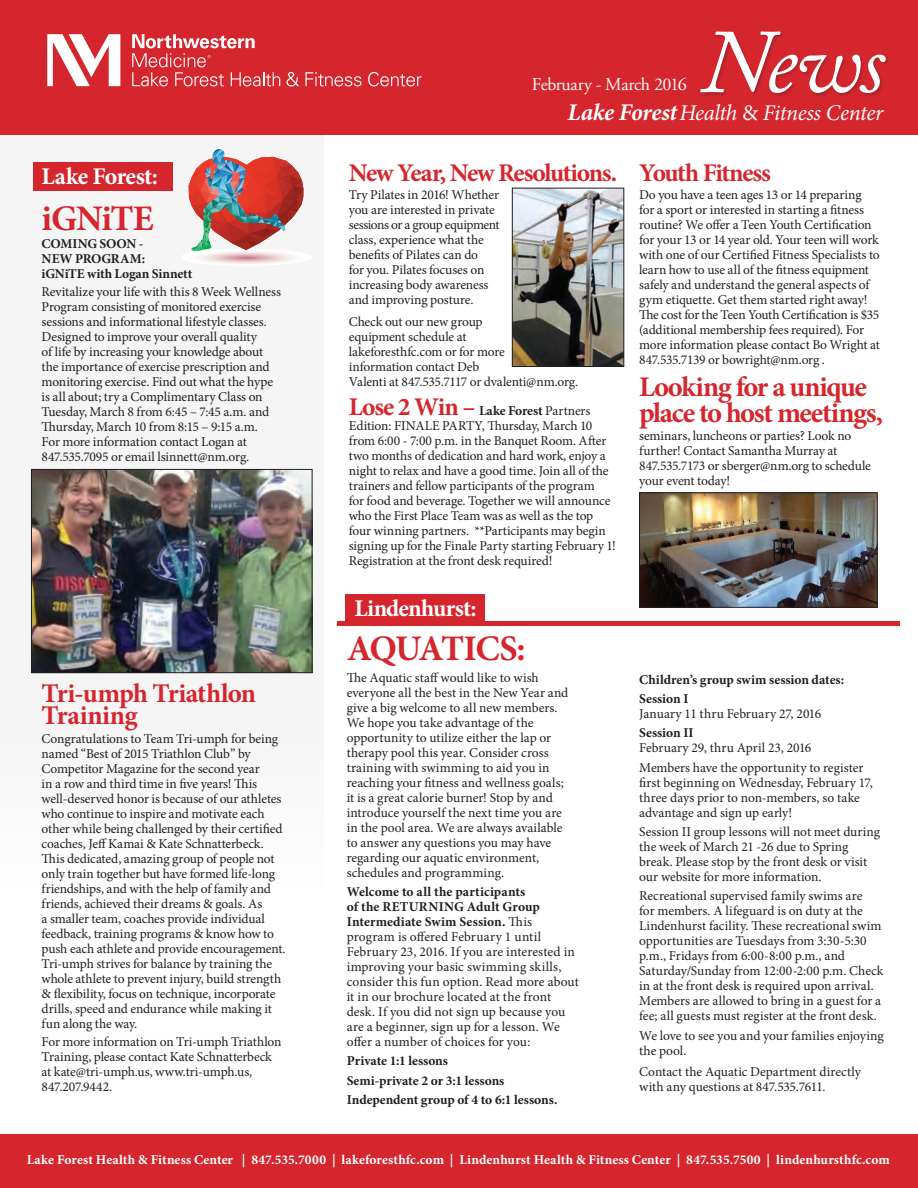
<style>
.page{position:relative;width:918px;height:1188px;background:#fff}
.page>*{position:absolute;margin:0;border:0;box-sizing:border-box;transform-origin:0 0}
.t1{font:italic 90px "Adobe Caslon Pro";color:#fff}
.t2{font:700 36px "Minion Pro";letter-spacing:-.04em;color:#d5262e}
.t3{font:700 28.5px/25.5px "Minion Pro";letter-spacing:-.045em;color:#d5262e}
.t4{font:700 27px/22.5px "Minion Pro";letter-spacing:-.02em;color:#d5262e}
.t5{font:700 25.5px "Minion Pro";letter-spacing:-.055em;color:#d5262e}
.t6{font:700 24px "Minion Pro";letter-spacing:-.03em;color:#fff}
.t7{font:italic 22.5px "Minion Pro";letter-spacing:-.02em;color:#fff}
.t8{font:18px "Adobe Garamond Pro";letter-spacing:-.02em;color:#fff}
.t9{font:13.5px/15px "Minion Pro";letter-spacing:-.01em;color:#231f20}
.t10{font:700 13.5px/19.4px "Minion Pro";letter-spacing:-.005em;color:#231f20}
.t11{font:700 13.5px "Minion Pro";letter-spacing:.005em;color:#fff}
.t12{font:13.5px "Minion Pro";letter-spacing:.01em;color:#231f20}
.s1{font-weight:700;font-size:24px}
.s2{font-style:normal}
.s3{font-weight:700;font-size:25.5px;color:#d5262e}
.s4{font-weight:700}
</style>
<div class="page">
<div style="left:0;top:0;width:918px;height:135px;background:#d5262e"></div>
<div style="left:0;top:1134px;width:918px;height:54px;background:#d5262e"></div>
<div style="left:0;top:136px;width:324px;height:998px;background:#f5f5f6"></div>
<div style="left:337px;top:621px;width:563px;height:5px;background:#d5262e"></div>
<div style="left:345px;top:594px;width:140px;height:28px;background:#d5262e"></div>
<div style="left:33px;top:162px;width:140px;height:28px;background:#d5262e"></div>
<img style="left:33px;top:471px;width:277px;height:200px">
<div style="left:31px;top:469px;width:281px;height:204px;border:1px solid #231f20"></div>
<div style="left:700px;top:31px;width:190px;height:66px;background:#231f20;opacity:.27"></div>
<svg style="left:286px;top:72px;width:13px;height:14px"></svg>
<svg style="left:305px;top:72px;width:57px;height:14px"></svg>
<svg style="left:368px;top:72px;width:54px;height:14px"></svg>
<svg style="left:47px;top:34px;width:73px;height:52px"></svg>
<svg style="left:132px;top:34px;width:148px;height:52px"></svg>
<img style="left:641px;top:494px;width:234px;height:112px">
<div style="left:639px;top:492px;width:238px;height:116px;border:1px solid #231f20"></div>
<img style="left:514px;top:190px;width:108px;height:175px">
<div style="left:512px;top:188px;width:112px;height:179px;border:1px solid #231f20"></div>
<img style="left:188px;top:149px;width:116px;height:114px">
<h3 class="t6" style="left:42px;top:160px;width:118px">Lake Forest:</h3>
<h2 class="t2" style="left:42px;top:193px;width:114px">iGNiTE</h2>
<p class="t10" style="left:42px;top:236px;width:152px;line-height:15px">COMING SOON -<br>NEW PROGRAM:<br>iGNiTE with Logan Sinnett</p>
<p class="t9" style="left:42px;top:284px;width:241px">Revitalize your life with this 8 Week Wellness Program consisting of monitored exercise sessions and informational lifestyle classes.<br>Designed to improve your overall quality<br>of life by increasing your knowledge about the importance of exercise prescription and monitoring exercise. Find out what the hype is all about; try a Complimentary Class on Tuesday, March 8 from 6:45 – 7:45 a.m. and Thursday, March 10 from 8:15 – 9:15 a.m.<br>For more information contact Logan at 847.535.7095 or email lsinnett@nm.org.</p>
<h3 class="t4" style="left:42px;top:682px;width:216px">Tri-umph Triathlon<br>Training</h3>
<p class="t9" style="left:42px;top:731px;width:245px">Congratulations to Team Tri-umph for being named “Best of 2015 Triathlon Club” by Competitor Magazine for the second year<br>in a row and third time in five years! This well-deserved honor is because of our athletes who continue to inspire and motivate each other while being challenged by their certified coaches, Jeff Kamai &amp; Kate Schnatterbeck.<br>This dedicated, amazing group of people not only train together but have formed life-long friendships, and with the help of family and friends, achieved their dreams &amp; goals. As<br>a smaller team, coaches provide individual feedback, training programs &amp; know how to push each athlete and provide encouragement.<br>Tri-umph strives for balance by training the whole athlete to prevent injury, build strength &amp; flexibility, focus on technique, incorporate drills, speed and endurance while making it fun along the way.</p>
<p class="t9" style="left:42px;top:1034px;width:241px">For more information on Tri-umph Triathlon Training, please contact Kate Schnatterbeck at kate@tri-umph.us, www.tri-umph.us, 847.207.9442.</p>
<h1 class="t1" style="left:702px;top:8px;width:185px">News</h1>
<h3 class="t7" style="left:568px;top:97px;width:317px"><span class="s1">Lake Forest</span> Health <span class="s2">&amp;</span> Fitness Center</h3>
<h3 class="t8" style="left:532px;top:73px;width:157px">February - March 2016</h3>
<h3 class="t5" style="left:349px;top:154px;width:270px">New Year, New Resolutions.</h3>
<p class="t9" style="left:349px;top:187px;width:152px">Try Pilates in 2016! Whether you are interested in private sessions or a group equipment class, experience what the benefits of Pilates can do<br>for you. Pilates focuses on increasing body awareness and improving posture.</p>
<p class="t9" style="left:349px;top:314px;width:231px">Check out our new group<br>equipment schedule at<br>lakeforesthfc.com or for more<br>information contact Deb<br>Valenti at 847.535.7117 or dvalenti@nm.org.</p>
<p class="t9" style="left:349px;top:403px;width:269px"><span class="s3">Lose 2 Win –</span> <span class="s4">Lake Forest</span> Partners Edition: FINALE PARTY, Thursday, March 10 from 6:00 - 7:00 p.m. in the Banquet Room. After two months of dedication and hard work, enjoy a night to relax and have a good time. Join all of the trainers and fellow participants of the program<br>for food and beverage. Together we will announce who the First Place Team was as well as the top four winning partners. **Participants may begin signing up for the Finale Party starting February 1!<br>Registration at the front desk required!</p>
<h3 class="t6" style="left:354px;top:592px;width:124px">Lindenhurst:</h3>
<h2 class="t2" style="left:347px;top:623px;width:181px">AQUATICS:</h2>
<p class="t9" style="left:347px;top:670px;width:223px">The Aquatic staff would like to wish everyone all the best in the New Year and give a big welcome to all new members.<br>We hope you take advantage of the opportunity to utilize either the lap or therapy pool this year. Consider cross training with swimming to aid you in reaching your fitness and wellness goals; it is a great calorie burner! Stop by and introduce yourself the next time you are in the pool area. We are always available to answer any questions you may have regarding our aquatic environment, schedules and programming.</p>
<p class="t9" style="left:347px;top:884px;width:234px"><span class="s4">Welcome to all the participants<br>of the RETURNING Adult Group Intermediate Swim Session.</span> This program is offered February 1 until February 23, 2016. If you are interested in improving your basic swimming skills, consider this fun option. Read more about it in our brochure located at the front desk. If you did not sign up because you are a beginner, sign up for a lesson. We offer a number of choices for you:</p>
<p class="t10" style="left:347px;top:1051px;width:212px">Private 1:1 lessons<br>Semi-private 2 or 3:1 lessons<br>Independent group of 4 to 6:1 lessons.</p>
<h3 class="t5" style="left:639px;top:154px;width:133px">Youth Fitness</h3>
<p class="t9" style="left:639px;top:187px;width:242px">Do you have a teen ages 13 or 14 preparing for a sport or interested in starting a fitness routine? We offer a Teen Youth Certification for your 13 or 14 year old. Your teen will work with one of our Certified Fitness Specialists to learn how to use all of the fitness equipment safely and understand the general aspects of gym etiquette. Get them started right away!<br>The cost for the Teen Youth Certification is $35 (additional membership fees required). For more information please contact Bo Wright at 847.535.7139 or bowright@nm.org .</p>
<h3 class="t3" style="left:639px;top:374px;width:245px">Looking for a unique place to host meetings,</h3>
<p class="t9" style="left:639px;top:429px;width:233px">seminars, luncheons or parties? Look no further! Contact Samantha Murray at 847.535.7173 or sberger@nm.org to schedule your event today!</p>
<p class="t10" style="left:639px;top:670px;width:206px">Children’s group swim session dates:<br>Session I</p>
<p class="t12" style="left:639px;top:705px;width:184px">January 11 thru February 27, 2016</p>
<p class="t10" style="left:639px;top:723px;width:56px">Session II</p>
<p class="t9" style="left:639px;top:738px;width:226px;line-height:19.4px">February 29, thru April 23, 2016<br>Members have the opportunity to register</p>
<p class="t9" style="left:639px;top:775px;width:235px">first beginning on Wednesday, February 17, three days prior to non-members, so take advantage and sign up early!</p>
<p class="t9" style="left:639px;top:824px;width:243px">Session II group lessons will not meet during the week of March 21 -26 due to Spring break. Please stop by the front desk or visit our website for more information.</p>
<p class="t9" style="left:639px;top:889px;width:246px">Recreational supervised family swims are<br>for members. A lifeguard is on duty at the Lindenhurst facility. These recreational swim opportunities are Tuesdays from 3:30-5:30 p.m., Fridays from 6:00-8:00 p.m., and Saturday/Sunday from 12:00-2:00 p.m. Check in at the front desk is required upon arrival.<br>Members are allowed to bring in a guest for a fee; all guests must register at the front desk.</p>
<p class="t9" style="left:639px;top:1028px;width:246px">We love to see you and your families enjoying the pool.</p>
<p class="t9" style="left:639px;top:1065px;width:223px">Contact the Aquatic Department directly with any questions at 847.535.7611.</p>
<p class="t11" style="left:27px;top:1150px;width:865px">Lake Forest Health &amp; Fitness Center | 847.535.7000 | lakeforesthfc.com | Lindenhurst Health &amp; Fitness Center | 847.535.7500 | lindenhursthfc.com</p>
</div>
